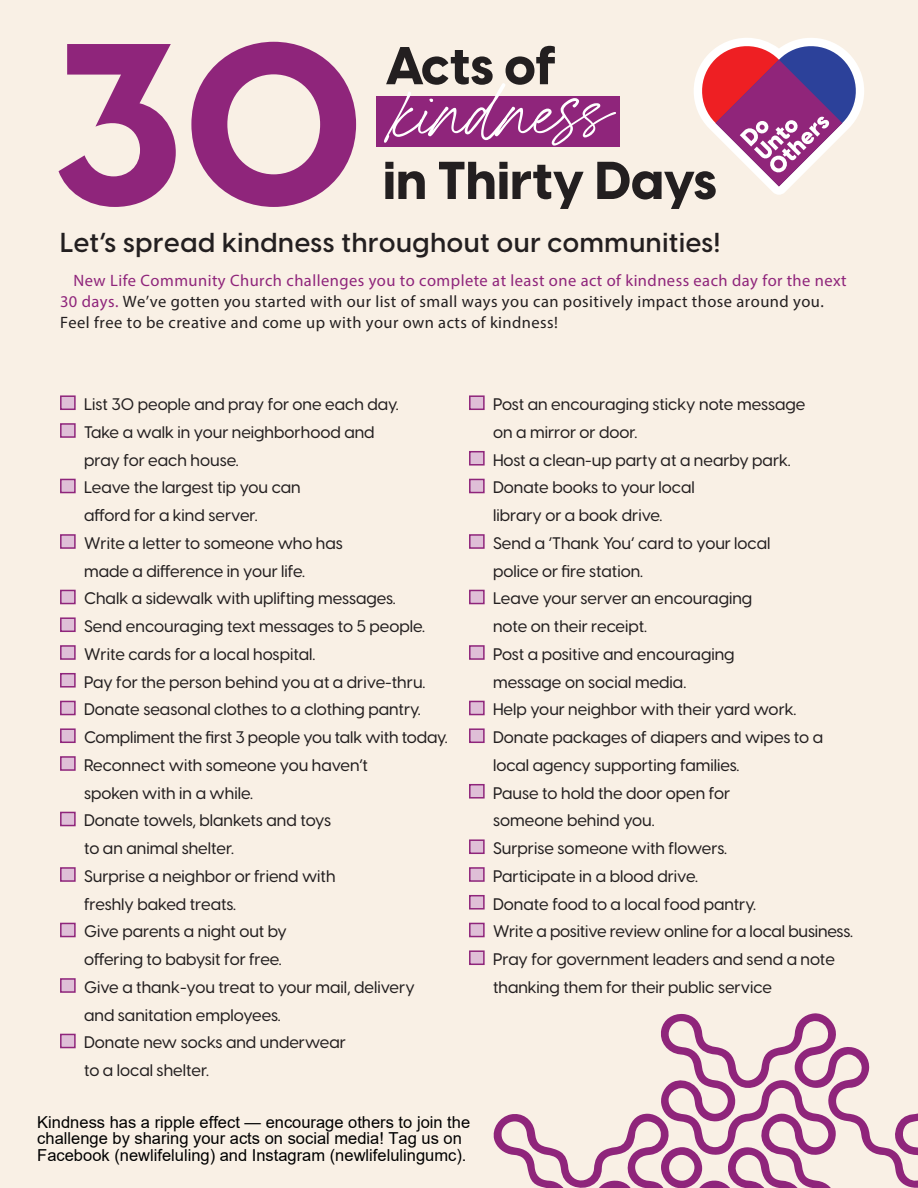
<style>
.page{position:relative;width:918px;height:1188px;background:#f9f0e5}
.page>*{position:absolute;margin:0;border:0;box-sizing:border-box;transform-origin:0 0}
.t1{font:800 226.35px "Visby CF";color:#8f257b}
.t2{font:82.5px "Miss Confidential Smooth";letter-spacing:-.005em;color:#fff}
.t3{font:800 52.5px "Visby CF";color:#231f20}
.t4{font:600 27px "Visby CF";letter-spacing:.025em;color:#231f20}
.t5{font:500 16.5px "Visby CF";color:#231f20}
.t6{font:16.5px/21.1px "Myriad Pro";letter-spacing:.025em;color:#231f20}
.t7{font:16.5px/16.5px "Arial";color:#000}
.s1{color:#8f257b}
</style>
<div class="page">
<svg style="left:694px;top:38px;width:170px;height:157px"></svg>
<svg style="left:661px;top:1013px;width:257px;height:175px"></svg>
<svg style="left:493px;top:1112px;width:313px;height:76px"></svg>
<div style="left:376px;top:96px;width:244px;height:51px;background:#8f257b"></div>
<div style="left:60px;top:395px;width:16px;height:15px;background:#dfbfd7;border:2px solid #8f257b"></div>
<div style="left:60px;top:423px;width:16px;height:15px;background:#dfbfd7;border:2px solid #8f257b"></div>
<div style="left:60px;top:479px;width:16px;height:14px;background:#dfbfd7;border:2px solid #8f257b"></div>
<div style="left:60px;top:534px;width:16px;height:15px;background:#dfbfd7;border:2px solid #8f257b"></div>
<div style="left:60px;top:590px;width:16px;height:14px;background:#dfbfd7;border:2px solid #8f257b"></div>
<div style="left:60px;top:617px;width:16px;height:15px;background:#dfbfd7;border:2px solid #8f257b"></div>
<div style="left:60px;top:645px;width:16px;height:15px;background:#dfbfd7;border:2px solid #8f257b"></div>
<div style="left:60px;top:673px;width:16px;height:15px;background:#dfbfd7;border:2px solid #8f257b"></div>
<div style="left:60px;top:701px;width:16px;height:14px;background:#dfbfd7;border:2px solid #8f257b"></div>
<div style="left:60px;top:728px;width:16px;height:15px;background:#dfbfd7;border:2px solid #8f257b"></div>
<div style="left:60px;top:756px;width:16px;height:15px;background:#dfbfd7;border:2px solid #8f257b"></div>
<div style="left:60px;top:812px;width:16px;height:14px;background:#dfbfd7;border:2px solid #8f257b"></div>
<div style="left:60px;top:867px;width:16px;height:15px;background:#dfbfd7;border:2px solid #8f257b"></div>
<div style="left:60px;top:923px;width:16px;height:14px;background:#dfbfd7;border:2px solid #8f257b"></div>
<div style="left:60px;top:978px;width:16px;height:15px;background:#dfbfd7;border:2px solid #8f257b"></div>
<div style="left:60px;top:1034px;width:16px;height:14px;background:#dfbfd7;border:2px solid #8f257b"></div>
<div style="left:469px;top:395px;width:16px;height:15px;background:#dfbfd7;border:2px solid #8f257b"></div>
<div style="left:469px;top:451px;width:16px;height:15px;background:#dfbfd7;border:2px solid #8f257b"></div>
<div style="left:469px;top:479px;width:16px;height:14px;background:#dfbfd7;border:2px solid #8f257b"></div>
<div style="left:469px;top:534px;width:16px;height:15px;background:#dfbfd7;border:2px solid #8f257b"></div>
<div style="left:469px;top:590px;width:16px;height:14px;background:#dfbfd7;border:2px solid #8f257b"></div>
<div style="left:469px;top:645px;width:16px;height:15px;background:#dfbfd7;border:2px solid #8f257b"></div>
<div style="left:469px;top:701px;width:16px;height:14px;background:#dfbfd7;border:2px solid #8f257b"></div>
<div style="left:469px;top:728px;width:16px;height:15px;background:#dfbfd7;border:2px solid #8f257b"></div>
<div style="left:469px;top:784px;width:16px;height:15px;background:#dfbfd7;border:2px solid #8f257b"></div>
<div style="left:469px;top:839px;width:16px;height:15px;background:#dfbfd7;border:2px solid #8f257b"></div>
<div style="left:469px;top:867px;width:16px;height:15px;background:#dfbfd7;border:2px solid #8f257b"></div>
<div style="left:469px;top:895px;width:16px;height:15px;background:#dfbfd7;border:2px solid #8f257b"></div>
<div style="left:469px;top:923px;width:16px;height:14px;background:#dfbfd7;border:2px solid #8f257b"></div>
<div style="left:469px;top:950px;width:16px;height:15px;background:#dfbfd7;border:2px solid #8f257b"></div>
<p class="t1" style="left:51px;top:-54px;width:315px">30</p>
<p class="t3" style="left:386px;top:24px;width:172px">Acts of</p>
<p class="t2" style="left:392px;top:56px;width:230px">kindness</p>
<p class="t3" style="left:383px;top:139px;width:335px">in Thirty Days</p>
<p class="t4" style="left:60px;top:222px;width:662px">Let’s spread kindness throughout our communities!</p>
<p class="t6" style="left:60px;top:270px;width:788px;text-indent:14px"><span class="s1">New Life Community Church challenges you to complete at least one act of kindness each day for the next<br>30 days.</span> We’ve gotten you started with our list of small ways you can positively impact those around you.<br>Feel free to be creative and come up with your own acts of kindness!</p>
<p class="t5" style="left:84px;top:392px;width:316px">List 30 people and pray for one each day.</p>
<p class="t5" style="left:84px;top:420px;width:292px">Take a walk in your neighborhood and</p>
<p class="t5" style="left:84px;top:447px;width:156px">pray for each house.</p>
<p class="t5" style="left:84px;top:475px;width:218px">Leave the largest tip you can</p>
<p class="t5" style="left:84px;top:503px;width:175px">afford for a kind server.</p>
<p class="t5" style="left:84px;top:531px;width:260px">Write a letter to someone who has</p>
<p class="t5" style="left:84px;top:558px;width:223px">made a difference in your life.</p>
<p class="t5" style="left:84px;top:586px;width:313px">Chalk a sidewalk with uplifting messages.</p>
<p class="t5" style="left:84px;top:614px;width:342px">Send encouraging text messages to 5 people.</p>
<p class="t5" style="left:84px;top:642px;width:233px">Write cards for a local hospital.</p>
<p class="t5" style="left:84px;top:669px;width:343px">Pay for the person behind you at a drive-thru.</p>
<p class="t5" style="left:84px;top:697px;width:338px">Donate seasonal clothes to a clothing pantry.</p>
<p class="t5" style="left:84px;top:725px;width:365px">Compliment the first 3 people you talk with today.</p>
<p class="t5" style="left:84px;top:753px;width:285px">Reconnect with someone you haven’t</p>
<p class="t5" style="left:84px;top:780px;width:170px">spoken with in a while.</p>
<p class="t5" style="left:84px;top:808px;width:249px">Donate towels, blankets and toys</p>
<p class="t5" style="left:84px;top:836px;width:152px">to an animal shelter.</p>
<p class="t5" style="left:84px;top:864px;width:253px">Surprise a neighbor or friend with</p>
<p class="t5" style="left:84px;top:891px;width:154px">freshly baked treats.</p>
<p class="t5" style="left:84px;top:919px;width:204px">Give parents a night out by</p>
<p class="t5" style="left:84px;top:947px;width:199px">offering to babysit for free.</p>
<p class="t5" style="left:84px;top:975px;width:332px">Give a thank-you treat to your mail, delivery</p>
<p class="t5" style="left:84px;top:1002px;width:198px">and sanitation employees.</p>
<p class="t5" style="left:84px;top:1030px;width:263px">Donate new socks and underwear</p>
<p class="t5" style="left:84px;top:1058px;width:127px">to a local shelter.</p>
<p class="t7" style="left:37px;top:1113px;width:434px">Kindness has a ripple effect — encourage others to join the challenge by sharing your acts on social media! Tag us on<br>Facebook (newlifeluling) and Instagram (newlifelulingumc).</p>
<p class="t5" style="left:493px;top:392px;width:314px">Post an encouraging sticky note message</p>
<p class="t5" style="left:493px;top:420px;width:146px">on a mirror or door.</p>
<p class="t5" style="left:493px;top:447px;width:299px">Host a clean-up party at a nearby park.</p>
<p class="t5" style="left:493px;top:475px;width:203px">Donate books to your local</p>
<p class="t5" style="left:493px;top:503px;width:171px">library or a book drive.</p>
<p class="t5" style="left:493px;top:531px;width:279px">Send a ‘Thank You’ card to your local</p>
<p class="t5" style="left:493px;top:558px;width:152px">police or fire station.</p>
<p class="t5" style="left:493px;top:586px;width:261px">Leave your server an encouraging</p>
<p class="t5" style="left:493px;top:614px;width:155px">note on their receipt.</p>
<p class="t5" style="left:493px;top:642px;width:243px">Post a positive and encouraging</p>
<p class="t5" style="left:493px;top:669px;width:195px">message on social media.</p>
<p class="t5" style="left:493px;top:697px;width:305px">Help your neighbor with their yard work.</p>
<p class="t5" style="left:493px;top:725px;width:332px">Donate packages of diapers and wipes to a</p>
<p class="t5" style="left:493px;top:753px;width:248px">local agency supporting families.</p>
<p class="t5" style="left:493px;top:780px;width:239px">Pause to hold the door open for</p>
<p class="t5" style="left:493px;top:808px;width:163px">someone behind you.</p>
<p class="t5" style="left:493px;top:836px;width:236px">Surprise someone with flowers.</p>
<p class="t5" style="left:493px;top:864px;width:207px">Participate in a blood drive.</p>
<p class="t5" style="left:493px;top:891px;width:264px">Donate food to a local food pantry.</p>
<p class="t5" style="left:493px;top:919px;width:361px">Write a positive review online for a local business.</p>
<p class="t5" style="left:493px;top:947px;width:343px">Pray for government leaders and send a note</p>
<p class="t5" style="left:493px;top:975px;width:280px">thanking them for their public service</p>
</div>
